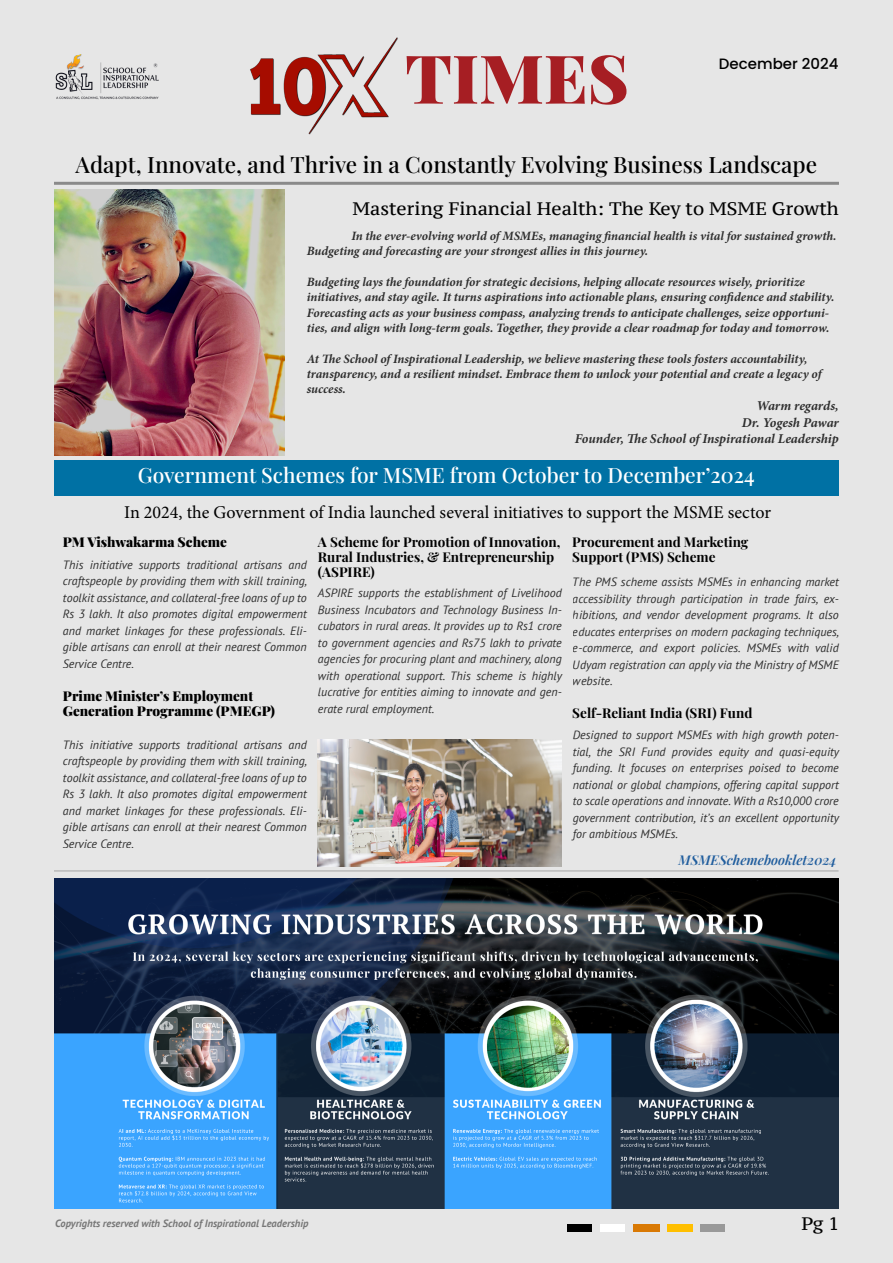
<style>
.page{position:relative;width:893px;height:1263px;background:#e6e6e6}
.page>*{position:absolute;margin:0;border:0;box-sizing:border-box;transform-origin:0 0}
.t1{font:900 67.2px "Playfair Display";color:#a61e23}
.Regular_Size_70pt_Lea_84pt_Center{font:500 22.5px "Playfair Display";color:#000}
.t2{font:500 21px "Playfair Display";color:#fff}
.t3{font:18px "Minion Pro";color:#000}
.Regular_Size_16pt_Lea_16pt_Left{font:18px "PT Serif Caption";color:#000}
.Medium_Size_12pt_Lea_14pt_Left{font:500 15px "Poppins";color:#000}
.Regular_Size_9pt_Lea_10pt_Left{font:700 13.5px/15px "Playfair Display";color:#000}
.Regular_Size_9pt_Lea_10pt_Left-2{font:900 13.5px "Playfair Display";color:#000}
.t4{font:italic 700 13.5px/16.2px "Minion Pro";letter-spacing:-.005em;color:#000;text-align:right}
.Regular_Size_9pt_Lea_10pt_Left-3{font:italic 600 13.5px "Playfair Display";color:#215e9e}
.t5{font:italic 700 12.75px/15.3px "Minion Pro";letter-spacing:-.005em;color:#000}
.t6{font:italic 12px/16.5px "PT Sans";color:#000;text-align:justify}
.t7{font:italic 700 10.5px "PT Sans";color:#787878}
</style>
<div class="page">
<hr style="left:54px;top:182px;width:785px;height:3px;background:#000">
<hr style="left:54px;top:870px;width:784px;height:2px;background:#000">
<img style="left:55px;top:54px;width:104px;height:45px">
<div style="left:54px;top:460px;width:784px;height:36px;background:#0071a4"></div>
<img style="left:54px;top:189px;width:230px;height:266px">
<div style="left:567px;top:1225px;width:25px;height:7px;background:#000"></div>
<div style="left:600px;top:1225px;width:25px;height:7px;background:#fff"></div>
<div style="left:633px;top:1225px;width:26px;height:7px;background:#d97904"></div>
<div style="left:667px;top:1225px;width:26px;height:7px;background:#ffbf00"></div>
<div style="left:701px;top:1225px;width:24px;height:7px;background:#999"></div>
<img style="left:250px;top:37px;width:148px;height:98px">
<img style="left:318px;top:740px;width:244px;height:127px">
<img style="left:54px;top:878px;width:785px;height:331px">
<h1 class="t1" style="left:405px;top:25px;width:225px">TIMES</h1>
<p class="Medium_Size_12pt_Lea_14pt_Left" style="left:719px;top:55px;width:121px">December 2024</p>
<p class="Regular_Size_70pt_Lea_84pt_Center" style="left:76px;top:147px;width:743px">Adapt, Innovate, and Thrive in a Constantly Evolving Business Landscape</p>
<p class="Regular_Size_16pt_Lea_16pt_Left" style="left:352px;top:197px;width:488px">Mastering Financial Health: The Key to MSME Growth</p>
<p class="t5" style="left:307px;top:228px;width:531px;text-indent:45px">In the ever-evolving world of MSMEs, managing financial health is vital for sustained growth.<br>Budgeting and forecasting are your strongest allies in this journey.</p>
<p class="t5" style="left:307px;top:274px;width:529px">Budgeting lays the foundation for strategic decisions, helping allocate resources wisely, prioritize initiatives, and stay agile. It turns aspirations into actionable plans, ensuring confidence and stability.<br>Forecasting acts as your business compass, analyzing trends to anticipate challenges, seize opportuni&shy;ties, and align with long-term goals. Together, they provide a clear roadmap for today and tomorrow.</p>
<p class="t5" style="left:307px;top:351px;width:516px">At The School of Inspirational Leadership, we believe mastering these tools fosters accountability, transparency, and a resilient mindset. Embrace them to unlock your potential and create a legacy of success.</p>
<p class="t4" style="left:575px;top:398px;width:265px">Warm regards,<br>Dr. Yogesh Pawar<br>Founder, The School of Inspirational Leadership</p>
<p class="t2" style="left:138px;top:458px;width:619px">Government Schemes for MSME from October to December’2024</p>
<p class="t3" style="left:124px;top:500px;width:648px">In 2024, the Government of India launched several initiatives to support the MSME sector</p>
<p class="Regular_Size_9pt_Lea_10pt_Left-2" style="left:63px;top:531px;width:165px">PM Vishwakarma Scheme</p>
<p class="Regular_Size_9pt_Lea_10pt_Left" style="left:318px;top:534px;width:244px">A Scheme for Promotion of Innovation,<br>Rural Industries, &amp; Entrepreneurship (ASPIRE)</p>
<p class="Regular_Size_9pt_Lea_10pt_Left" style="left:572px;top:534px;width:178px">Procurement and Marketing</p>
<p class="Regular_Size_9pt_Lea_10pt_Left" style="left:572px;top:549px;width:145px">Support (PMS) Scheme</p>
<p class="t6" style="left:63px;top:556px;width:246px">This initiative supports traditional artisans and craftspeople by providing them with skill training, toolkit assistance, and collateral-free loans of up to Rs 3 lakh. It also promotes digital empowerment and market linkages for these professionals. Eli&shy;gible artisans can enroll at their nearest Common Service Centre.</p>
<p class="t6" style="left:318px;top:585px;width:246px">ASPIRE supports the establishment of Livelihood Business Incubators and Technology Business In&shy;cubators in rural areas. It provides up to Rs1 crore to government agencies and Rs75 lakh to private agencies for procuring plant and machinery, along with operational support. This scheme is highly lucrative for entities aiming to innovate and gen&shy;erate rural employment.</p>
<p class="t6" style="left:573px;top:573px;width:268px">The PMS scheme assists MSMEs in enhancing market accessibility through participation in trade fairs, ex&shy;hibitions, and vendor development programs. It also educates enterprises on modern packaging techniques, e-commerce, and export policies. MSMEs with valid Udyam registration can apply via the Ministry of MSME website.</p>
<p class="t6" style="left:573px;top:726px;width:268px">Designed to support MSMEs with high growth poten&shy;tial, the SRI Fund provides equity and quasi-equity funding. It focuses on enterprises poised to become national or global champions, offering capital support to scale operations and innovate. With a Rs10,000 crore government contribution, it’s an excellent opportunity for ambitious MSMEs.</p>
<p class="Regular_Size_9pt_Lea_10pt_Left-2" style="left:63px;top:685px;width:192px">Prime Minister’s Employment</p>
<p class="Regular_Size_9pt_Lea_10pt_Left-2" style="left:63px;top:700px;width:214px">Generation Programme (PMEGP)</p>
<p class="Regular_Size_9pt_Lea_10pt_Left" style="left:572px;top:705px;width:182px">Self-Reliant India (SRI) Fund</p>
<p class="t6" style="left:63px;top:736px;width:246px">This initiative supports traditional artisans and craftspeople by providing them with skill training, toolkit assistance, and collateral-free loans of up to Rs 3 lakh. It also promotes digital empowerment and market linkages for these professionals. Eli&shy;gible artisans can enroll at their nearest Common Service Centre.</p>
<p class="Regular_Size_9pt_Lea_10pt_Left-3" style="left:679px;top:849px;width:160px">MSMESchemebooklet2024</p>
<p class="t7" style="left:55px;top:1216px;width:255px">Copyrights reserved with School of Inspirational Leadership</p>
<h3 class="Regular_Size_16pt_Lea_16pt_Left" style="left:801px;top:1212px;width:39px">Pg 1</h3>
</div>
